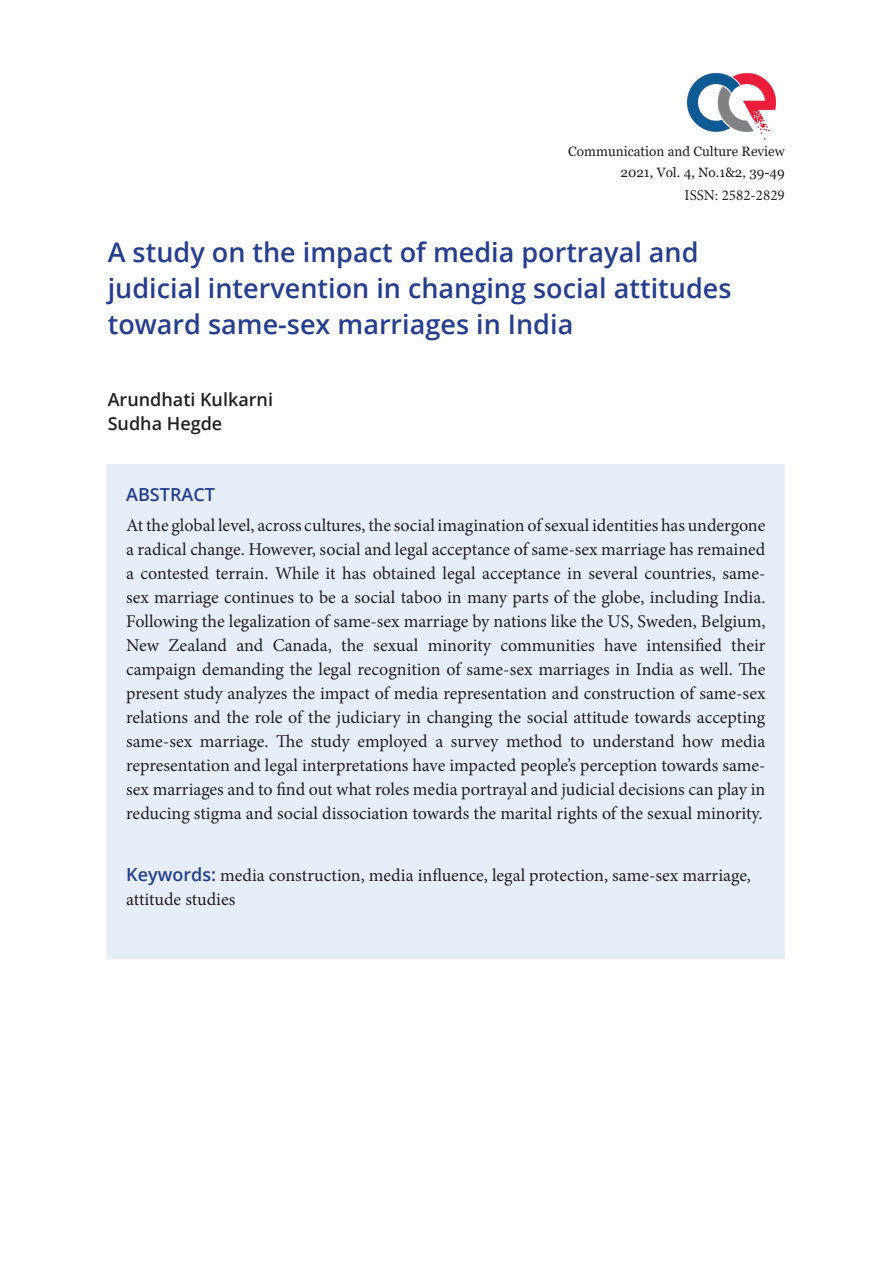
<style>
.page{position:relative;width:893px;height:1263px;background:#fff}
.page>*{position:absolute;margin:0;border:0;box-sizing:border-box;transform-origin:0 0}
.t1{font:600 27px/36px "Open Sans";color:#253f8e}
.nirmala{font:18px/24px "Minion Pro";color:#231f20;text-align:justify}
.t2{font:600 18px/24px "Open Sans";color:#231f20}
.nirmala-2{font:600 18px "Open Sans";color:#253f8e}
.t3{font:15px "Minion Pro";color:#231f20}
.t4{font:13.5px "Georgia";color:#231f20}
.s1{font-family:"Open Sans";font-weight:600;color:#253f8e}
</style>
<div class="page">
<img style="left:686px;top:72px;width:90px;height:68px">
<div style="left:107px;top:465px;width:678px;height:494px;background:#e6eff9"></div>
<p class="t4" style="left:568px;top:143px;width:218px">Communication and Culture Review</p>
<p class="t4" style="left:621px;top:164px;width:166px">2021, Vol. 4, No.1&amp;2, 39-49</p>
<p class="t3" style="left:685px;top:185px;width:102px">ISSN: 2582-2829</p>
<p class="t1" style="left:108px;top:234px;width:625px">A study on the impact of media portrayal and judicial intervention in changing social attitudes toward same-sex marriages in India</p>
<p class="t2" style="left:108px;top:387px;width:167px">Arundhati Kulkarni<br>Sudha Hegde</p>
<p class="nirmala-2" style="left:126px;top:482px;width:90px">ABSTRACT</p>
<p class="nirmala" style="left:126px;top:514px;width:641px">At the global level, across cultures, the social imagination of sexual identities has undergone a radical change. However, social and legal acceptance of same-sex marriage has remained a contested terrain. While it has obtained legal acceptance in several countries, same&shy;sex marriage continues to be a social taboo in many parts of the globe, including India.<br>Following the legalization of same-sex marriage by nations like the US, Sweden, Belgium, New Zealand and Canada, the sexual minority communities have intensified their campaign demanding the legal recognition of same-sex marriages in India as well. The present study analyzes the impact of media representation and construction of same-sex relations and the role of the judiciary in changing the social attitude towards accepting same-sex marriage. The study employed a survey method to understand how media representation and legal interpretations have impacted people’s perception towards same&shy;sex marriages and to find out what roles media portrayal and judicial decisions can play in reducing stigma and social dissociation towards the marital rights of the sexual minority.</p>
<p class="nirmala" style="left:126px;top:863px;width:626px"><span class="s1">Keywords:</span> media construction, media influence, legal protection, same-sex marriage, attitude studies</p>
</div>
